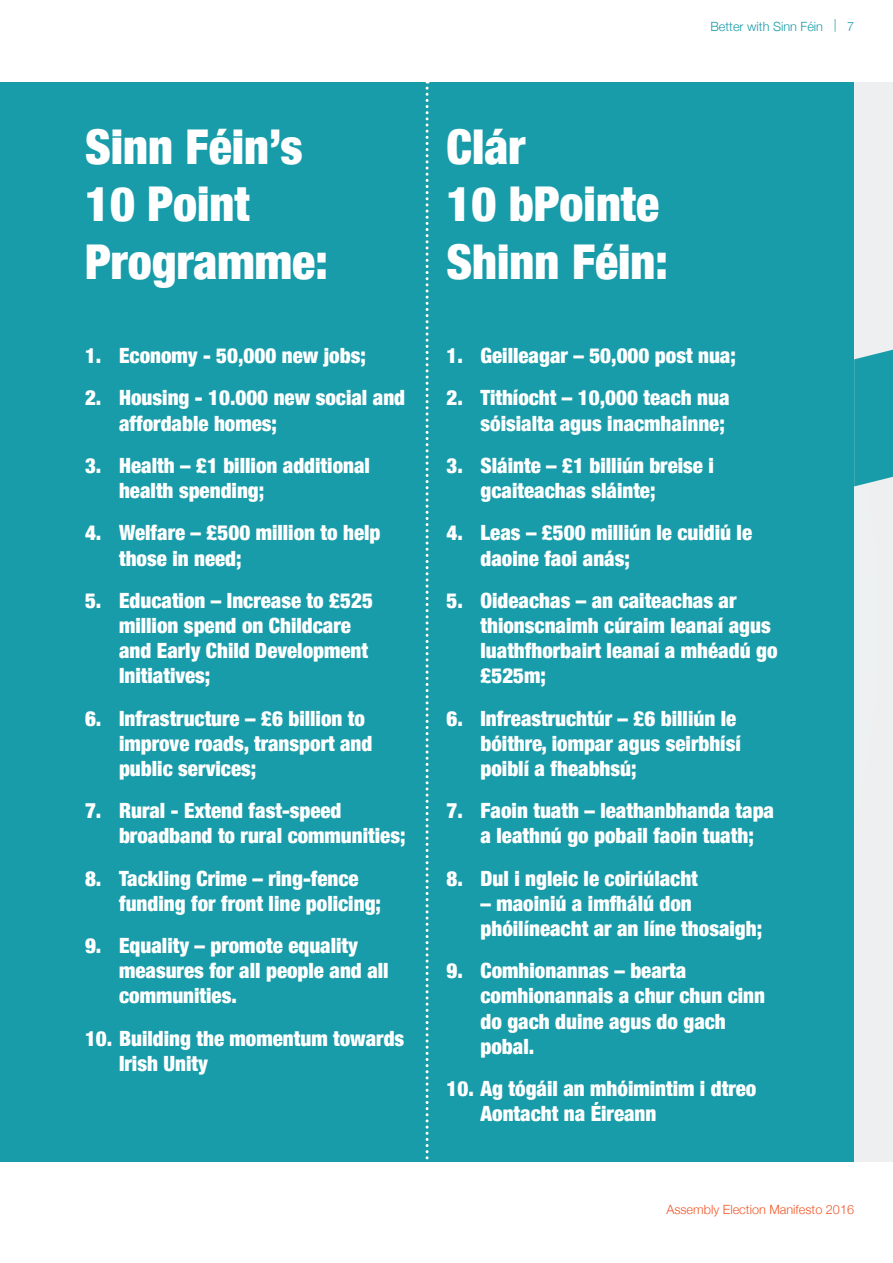
<style>
.page{position:relative;width:893px;height:1263px;background:#fff}
.page>*{position:absolute;margin:0;border:0;box-sizing:border-box;transform-origin:0 0}
.t1{font:900 condensed 48px/57.6px "Helvetica Neue";color:#fff}
.t2{font:900 condensed 21px/25.2px "Helvetica Neue";color:#fff}
.t3{font:300 12.75px "Helvetica Neue";color:#ef5829}
.t4{font:300 12.75px "Helvetica Neue";color:#189ca9}
</style>
<div class="page">
<div style="left:0;top:82px;width:893px;height:1080px;background:#edeff0"></div>
<svg style="left:854px;top:349px;width:39px;height:137px;background:#28a2ae"></svg>
<div style="left:0;top:82px;width:418px;height:1080px;background:#189ca9"></div>
<div style="left:395px;top:82px;width:459px;height:1080px;background:#189ca9"></div>
<svg style="left:426px;top:82px;width:3px;height:1078px"></svg>
<h1 class="t1" style="left:85px;top:115px;width:244px">Sinn Féin’s<br>10 Point<br>Programme:</h1>
<p class="t2" style="left:85px;top:342px;width:282px">1. Economy - 50,000 new jobs;</p>
<p class="t2" style="left:119px;top:384px;width:288px;text-indent:-34px">2. Housing - 10.000 new social and affordable homes;</p>
<p class="t2" style="left:119px;top:452px;width:252px;text-indent:-34px">3. Health – £1 billion additional health spending;</p>
<p class="t2" style="left:119px;top:519px;width:263px;text-indent:-34px">4. Welfare – £500 million to help those in need;</p>
<p class="t2" style="left:119px;top:586px;width:255px;text-indent:-34px">5. Education – Increase to £525 million spend on Childcare and Early Child Development<br>Initiatives;</p>
<p class="t2" style="left:119px;top:704px;width:255px;text-indent:-34px">6. Infrastructure – £6 billion to improve roads, transport and public services;</p>
<p class="t2" style="left:119px;top:797px;width:288px;text-indent:-34px">7. Rural - Extend fast-speed broadband to rural communities;</p>
<p class="t2" style="left:119px;top:864px;width:263px;text-indent:-34px">8. Tackling Crime – ring-fence funding for front line policing;</p>
<p class="t2" style="left:119px;top:932px;width:271px;text-indent:-34px">9. Equality – promote equality measures for all people and all communities.</p>
<p class="t2" style="left:119px;top:1024px;width:287px;text-indent:-34px">10. Building the momentum towards<br>Irish Unity</p>
<h1 class="t1" style="left:446px;top:115px;width:223px">Clár<br>10 bPointe<br>Shinn Féin:</h1>
<p class="t4" style="left:710px;top:17px;width:145px">Better with Sinn Féin | 7</p>
<p class="t2" style="left:446px;top:342px;width:291px">1. Geilleagar – 50,000 post nua;</p>
<p class="t2" style="left:446px;top:384px;width:284px;text-align:right">2. Tithíocht – 10,000 teach nua sóisialta agus inacmhainne;</p>
<p class="t2" style="left:480px;top:452px;width:235px;text-indent:-34px">3. Sláinte – £1 billiún breise i gcaiteachas sláinte;</p>
<p class="t2" style="left:480px;top:519px;width:273px;text-indent:-34px">4. Leas – £500 milliún le cuidiú le daoine faoi anás;</p>
<p class="t2" style="left:480px;top:586px;width:298px;text-indent:-34px">5. Oideachas – an caiteachas ar thionscnaimh cúraim leanaí agus luathfhorbairt leanaí a mhéadú go £525m;</p>
<p class="t2" style="left:480px;top:704px;width:262px;text-indent:-34px">6. Infreastruchtúr – £6 billiún le bóithre, iompar agus seirbhísí poiblí a fheabhsú;</p>
<p class="t2" style="left:480px;top:797px;width:295px;text-indent:-34px">7. Faoin tuath – leathanbhanda tapa a leathnú go pobail faoin tuath;</p>
<p class="t2" style="left:446px;top:864px;width:253px">8. Dul i ngleic le coiriúlacht</p>
<p class="t2" style="left:480px;top:889px;width:283px">– maoiniú a imfhálú don phóilíneacht ar an líne thosaigh;</p>
<p class="t2" style="left:480px;top:957px;width:286px;text-indent:-34px">9. Comhionannas – bearta comhionannais a chur chun cinn do gach duine agus do gach pobal.</p>
<p class="t2" style="left:480px;top:1075px;width:277px;text-indent:-34px">10. Ag tógáil an mhóimintim i dtreo<br>Aontacht na Éireann</p>
<p class="t3" style="left:666px;top:1199px;width:189px">Assembly Election Manifesto 2016</p>
</div>
